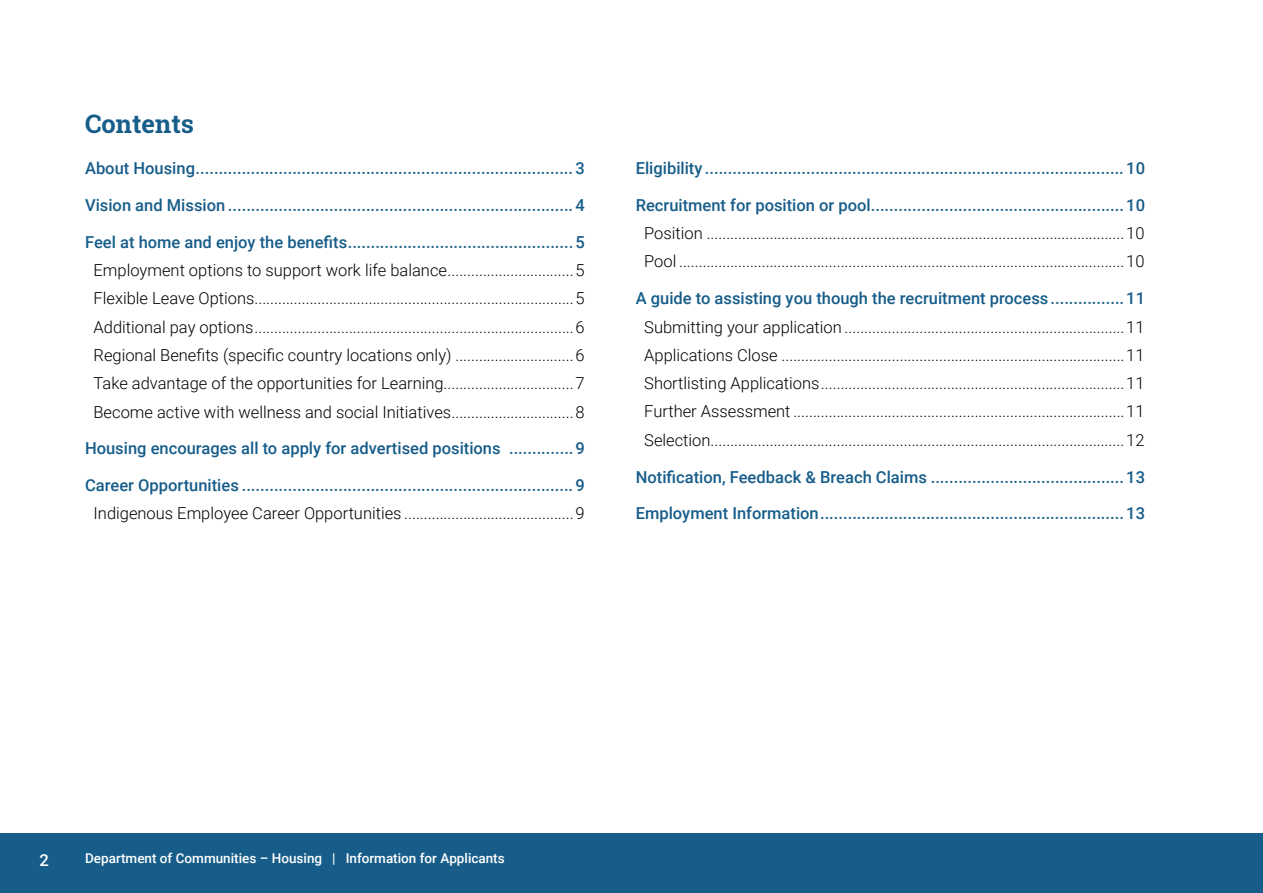
<style>
.page{position:relative;width:1263px;height:893px;background:#fff}
.page>*{position:absolute;margin:0;border:0;box-sizing:border-box;transform-origin:0 0}
.t1{font:700 25.5px "Roboto Slab";color:#175d8a}
.t2{font:300 16.5px/28.3px "Roboto";color:#000;text-align:justify}
.t3{font:500 16.5px "Roboto";color:#175d8a}
.t4{font:500 16.5px "Roboto";color:#fff}
.t5{font:500 13.5px "Roboto";color:#fff}
</style>
<div class="page">
<div style="left:0;top:833px;width:1263px;height:60px;background:#175d8a"></div>
<h1 class="t1" style="left:85px;top:106px;width:110px">Contents</h1>
<p class="t3" style="left:85px;top:157px;width:501px">About Housing.................................................................................. 3</p>
<p class="t3" style="left:85px;top:193px;width:501px">Vision and Mission ........................................................................... 4</p>
<p class="t3" style="left:85px;top:230px;width:501px">Feel at home and enjoy the benefits.................................................5</p>
<p class="t2" style="left:94px;top:255px;width:493px">Employment options to support work life balance................................5<br>Flexible Leave Options.................................................................................5<br>Additional pay options.................................................................................6<br>Regional Benefits (specific country locations only) ..............................6<br>Take advantage of the opportunities for Learning.................................7<br>Become active with wellness and social Initiatives...............................8</p>
<p class="t3" style="left:85px;top:437px;width:501px">Housing encourages all to apply for advertised positions ..............9</p>
<p class="t3" style="left:85px;top:474px;width:501px">Career Opportunities ........................................................................ 9</p>
<p class="t2" style="left:94px;top:499px;width:493px">Indigenous Employee Career Opportunities ...........................................9</p>
<p class="t3" style="left:636px;top:157px;width:511px">Eligibility ........................................................................................... 10</p>
<p class="t3" style="left:636px;top:193px;width:511px">Recruitment for position or pool.......................................................10</p>
<p class="t2" style="left:644px;top:219px;width:502px">Position ..........................................................................................................10<br>Pool .................................................................................................................10</p>
<p class="t3" style="left:636px;top:287px;width:511px">A guide to assisting you though the recruitment process................11</p>
<p class="t2" style="left:644px;top:312px;width:502px">Submitting your application .......................................................................11<br>Applications Close .......................................................................................11<br>Shortlisting Applications.............................................................................11<br>Further Assessment ....................................................................................11<br>Selection.........................................................................................................12</p>
<p class="t3" style="left:636px;top:465px;width:511px">Notification, Feedback &amp; Breach Claims ..........................................13</p>
<p class="t3" style="left:636px;top:502px;width:511px">Employment Information..................................................................13</p>
<p class="t4" style="left:39px;top:848px;width:11px">2</p>
<p class="t5" style="left:85px;top:848px;width:421px">Department of Communities – Housing | Information for Applicants</p>
</div>
